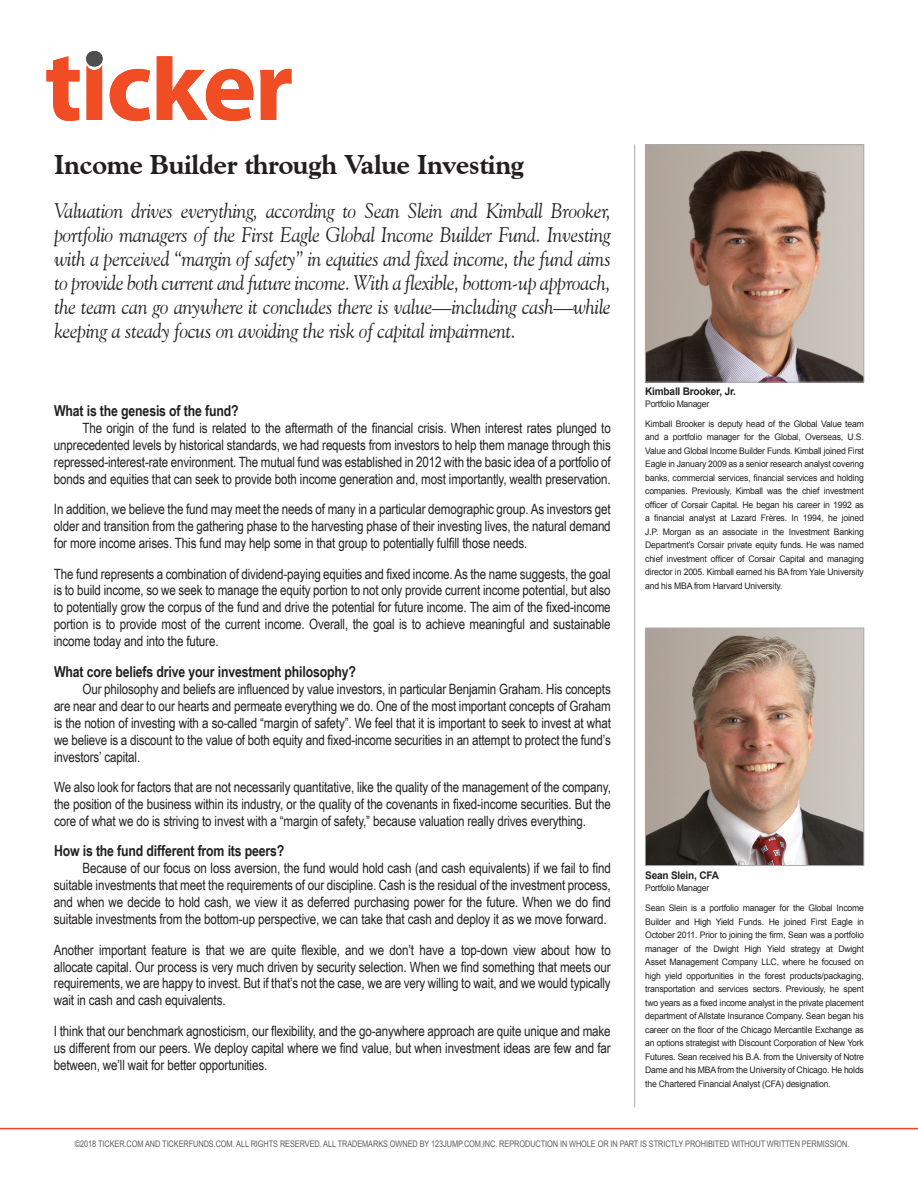
<style>
.page{position:relative;width:918px;height:1188px;background:#fff}
.page>*{position:absolute;margin:0;border:0;box-sizing:border-box;transform-origin:0 0}
.t1{font:800 27px "Goudy Old Style BT";letter-spacing:-.01em;color:#231f20}
.t2{font:italic 21px/24px "Goudy Old Style BT";letter-spacing:-.01em;color:#231f20;text-align:justify;scale:.94 1}
.t3{font:700 15px "Arial Narrow";letter-spacing:-.01em;color:#231f20}
.t4{font:14.1px/17px "Arial Narrow";letter-spacing:-.01em;color:#231f20;text-align:justify}
.t5{font:700 10.5px "Arial";letter-spacing:-.02em;color:#231f20;scale:.96 1}
.t6{font:9px/13.5px "Arial";letter-spacing:-.02em;color:#231f20;text-align:justify;scale:.96 1}
.t7{font:9px "Arial Narrow";letter-spacing:-.01em;color:#5a5d60}
</style>
<div class="page">
<svg style="left:47px;top:56px;width:33px;height:65px"></svg>
<svg style="left:110px;top:69px;width:40px;height:52px"></svg>
<svg style="left:157px;top:56px;width:96px;height:65px"></svg>
<svg style="left:260px;top:69px;width:31px;height:51px"></svg>
<svg style="left:87px;top:65px;width:15px;height:55px"></svg>
<div style="left:86px;top:51px;width:17px;height:16px;background:#4d4e4e;border-radius:50%"></div>
<hr style="left:0;top:1128px;width:918px;height:1px;background:#ef4227">
<hr style="left:634px;top:144px;width:1px;height:963px;background:#a8a9ad">
<img style="left:647px;top:146px;width:215px;height:234px">
<div style="left:645px;top:144px;width:219px;height:238px;border:1px solid #a8a9ad"></div>
<img style="left:647px;top:630px;width:215px;height:234px">
<div style="left:645px;top:628px;width:219px;height:238px;border:1px solid #a8a9ad"></div>
<h1 class="t1" style="left:54px;top:148px;width:472px">Income Builder through Value Investing</h1>
<p class="t2" style="left:54px;top:199px;width:594px">Valuation drives everything, according to Sean Slein and Kimball Brooker, portfolio managers of the First Eagle Global Income Builder Fund. Investing with a perceived “margin of safety” in equities and fixed income, the fund aims to provide both current and future income. With a flexible, bottom-up approach, the team can go anywhere it concludes there is value—including cash—while keeping a steady focus on avoiding the risk of capital impairment.</p>
<p class="t3" style="left:54px;top:399px;width:186px">What is the genesis of the fund?</p>
<p class="t4" style="left:54px;top:419px;width:558px;text-indent:29px">The origin of the fund is related to the aftermath of the financial crisis. When interest rates plunged to unprecedented levels by historical standards, we had requests from investors to help them manage through this repressed-interest-rate environment. The mutual fund was established in 2012 with the basic idea of a portfolio of bonds and equities that can seek to provide both income generation and, most importantly, wealth preservation.</p>
<p class="t4" style="left:54px;top:500px;width:558px">In addition, we believe the fund may meet the needs of many in a particular demographic group. As investors get older and transition from the gathering phase to the harvesting phase of their investing lives, the natural demand for more income arises. This fund may help some in that group to potentially fulfill those needs.</p>
<p class="t4" style="left:54px;top:565px;width:558px">The fund represents a combination of dividend-paying equities and fixed income.As the name suggests, the goal is to build income, so we seek to manage the equity portion to not only provide current income potential, but also to potentially grow the corpus of the fund and drive the potential for future income. The aim of the fixed-income portion is to provide most of the current income. Overall, the goal is to achieve meaningful and sustainable income today and into the future.</p>
<p class="t3" style="left:54px;top:660px;width:304px">What core beliefs drive your investment philosophy?</p>
<p class="t4" style="left:54px;top:680px;width:558px;text-indent:28px">Our philosophy and beliefs are influenced by value investors, in particular Benjamin Graham. His concepts are near and dear to our hearts and permeate everything we do. One of the most important concepts of Graham is the notion of investing with a so-called “margin of safety”. We feel that it is important to seek to invest at what we believe is a discount to the value of both equity and fixed-income securities in an attempt to protect the fund’s investors’ capital.</p>
<p class="t4" style="left:54px;top:778px;width:558px">We also look for factors that are not necessarily quantitative, like the quality of the management of the company, the position of the business within its industry, or the quality of the covenants in fixed-income securities. But the core of what we do is striving to invest with a “margin of safety,” because valuation really drives everything.</p>
<p class="t3" style="left:54px;top:840px;width:232px">How is the fund different from its peers?</p>
<p class="t4" style="left:54px;top:859px;width:558px;text-indent:29px">Because of our focus on loss aversion, the fund would hold cash (and cash equivalents) if we fail to find suitable investments that meet the requirements of our discipline. Cash is the residual of the investment process, and when we decide to hold cash, we view it as deferred purchasing power for the future. When we do find suitable investments from the bottom-up perspective, we can take that cash and deploy it as we move forward.</p>
<p class="t4" style="left:54px;top:941px;width:558px">Another important feature is that we are quite flexible, and we don’t have a top-down view about how to allocate capital. Our process is very much driven by security selection. When we find something that meets our requirements, we are happy to invest. But if that’s not the case, we are very willing to wait, and we would typically wait in cash and cash equivalents.</p>
<p class="t4" style="left:54px;top:1022px;width:558px">I think that our benchmark agnosticism, our flexibility, and the go-anywhere approach are quite unique and make us different from our peers. We deploy capital where we find value, but when investment ideas are few and far between, we’ll wait for better opportunities.</p>
<p class="t5" style="left:645px;top:384px;width:96px">Kimball Brooker, Jr.</p>
<p class="t6" style="left:645px;top:397px;width:68px">Portfolio Manager</p>
<p class="t6" style="left:645px;top:417px;width:229px">Kimball Brooker is deputy head of the Global Value team and a portfolio manager for the Global, Overseas, U.S.<br>Value and Global Income Builder Funds. Kimball joined First Eagle in January 2009 as a senior research analyst covering banks, commercial services, financial services and holding companies. Previously, Kimball was the chief investment officer of Corsair Capital. He began his career in 1992 as a financial analyst at Lazard Frères. In 1994, he joined J.P. Morgan as an associate in the Investment Banking Department’s Corsair private equity funds. He was named chief investment officer of Corsair Capital and managing director in 2005. Kimball earned his BA from Yale University and his MBA from Harvard University.</p>
<p class="t5" style="left:645px;top:868px;width:79px">Sean Slein, CFA</p>
<p class="t6" style="left:645px;top:881px;width:68px">Portfolio Manager</p>
<p class="t6" style="left:645px;top:901px;width:229px">Sean Slein is a portfolio manager for the Global Income Builder and High Yield Funds. He joined First Eagle in October 2011. Prior to joining the firm, Sean was a portfolio manager of the Dwight High Yield strategy at Dwight Asset Management Company LLC, where he focused on high yield opportunities in the forest products/packaging, transportation and services sectors. Previously, he spent two years as a fixed income analyst in the private placement department of Allstate Insurance Company. Sean began his career on the floor of the Chicago Mercantile Exchange as an options strategist with Discount Corporation of New York Futures. Sean received his B.A. from the University of Notre Dame and his MBA from the University of Chicago. He holds the Chartered Financial Analyst (CFA) designation.</p>
<p class="t7" style="left:75px;top:1137px;width:776px">©2018 TICKER.COM AND TICKERFUNDS.COM. ALL RIGHTS RESERVED. ALL TRADEMARKS OWNED BY 123JUMP.COM,INC. REPRODUCTION IN WHOLE OR IN PART IS STRICTLY PROHIBITED WITHOUT WRITTEN PERMISSION.</p>
</div>
